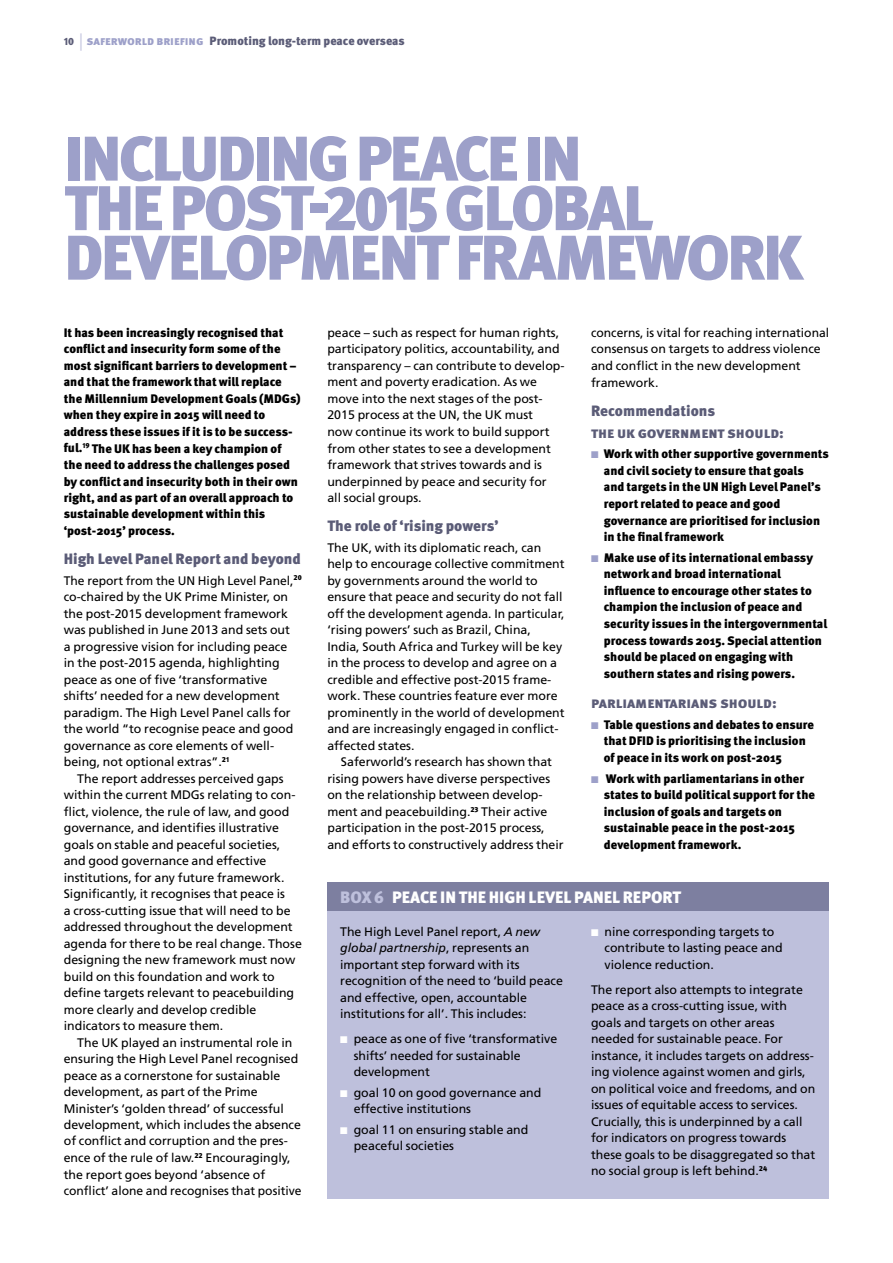
<style>
.page{position:relative;width:893px;height:1263px;background:#fff}
.page>*{position:absolute;margin:0;border:0;box-sizing:border-box;transform-origin:0 0}
.t1{font:900 63px "Meta Pro";letter-spacing:-.05em;color:#9da0c9}
.t2{font:900 16.5px "Meta Pro";color:#fff}
.t3{font:900 15px/22.2px "Meta Pro";color:#5b5c77}
.t4{font:12.3px/16.5px "Frutiger LT Std";color:#000}
.t5{font:900 12.3px/16.5px "Meta Pro";color:#000}
.t6{font:900 12px "Meta Pro";color:#5b5c77}
.s1{font-size:10.5px}
.s2{font-weight:400;font-size:18px;color:#c7c8e1}
.s3{color:#9da0c9}
.s4{color:#bec0dc}
.s5{font-style:italic}
.s6{color:#fff}
</style>
<div class="page">
<div style="left:327px;top:882px;width:502px;height:30px;background:#7d7fa0"></div>
<div style="left:327px;top:912px;width:502px;height:287px;background:#bec0dc"></div>
<p class="t6" style="left:64px;top:34px;width:342px"><span class="s1">10</span> <span class="s2">|</span> <span class="s3">saferworld briefing</span> Promoting long-term peace overseas</p>
<h1 class="t1" style="left:64px;top:120px;width:51px">Including</h1>
<h1 class="t1" style="left:356px;top:120px;width:33px">peace</h1>
<h1 class="t1" style="left:524px;top:120px;width:26px">in</h1>
<h1 class="t1" style="left:64px;top:169px;width:142px">the post</h1>
<h1 class="t1" style="left:307px;top:169px;width:315px">-2015 glo bal</h1>
<h1 class="t1" style="left:64px;top:219px;width:36px">development</h1>
<h1 class="t1" style="left:455px;top:219px;width:64px">frame</h1>
<h1 class="t1" style="left:635px;top:219px;width:91px">work</h1>
<p class="t5" style="left:64px;top:325px;width:238px">It has been increasingly recognised that conflict and insecurity form some of the most significant barriers to development – and that the framework that will replace the Millennium Development Goals (MDGs) when they expire in 2015 will need to address these issues if it is to be success&shy;ful.<sup>19</sup> The UK has been a key champion of the need to address the challenges posed by conflict and insecurity both in their own right, and as part of an overall approach to sustainable development within this ‘post-2015’ process.</p>
<p class="t3" style="left:64px;top:548px;width:239px">High Level Panel Report and beyond</p>
<p class="t4" style="left:64px;top:572px;width:240px">The report from the UN High Level Panel,<sup>20 </sup>co-chaired by the UK Prime Minister, on the post-2015 development framework was published in June 2013 and sets out<br>a progressive vision for including peace<br>in the post-2015 agenda, highlighting peace as one of five ‘transformative shifts’ needed for a new development paradigm. The High Level Panel calls for the world “to recognise peace and good governance as core elements of well&shy;being, not optional extras”.<sup>21</sup></p>
<p class="t4" style="left:64px;top:770px;width:240px;text-indent:14px">The report addresses perceived gaps within the current MDGs relating to con&shy;flict, violence, the rule of law, and good governance, and identifies illustrative goals on stable and peaceful societies, and good governance and effective institutions, for any future framework.<br>Significantly, it recognises that peace is<br>a cross-cutting issue that will need to be addressed throughout the development agenda for there to be real change. Those designing the new framework must now build on this foundation and work to define targets relevant to peacebuilding more clearly and develop credible indicators to measure them.</p>
<p class="t4" style="left:64px;top:1034px;width:239px;text-indent:14px">The UK played an instrumental role in ensuring the High Level Panel recognised peace as a cornerstone for sustainable development, as part of the Prime Minister’s ‘golden thread’ of successful development, which includes the absence of conflict and corruption and the pres&shy;ence of the rule of law.<sup>22</sup> Encouragingly, the report goes beyond ‘absence of conflict’ alone and recognises that positive</p>
<p class="t4" style="left:327px;top:324px;width:239px">peace – such as respect for human rights, participatory politics, accountability, and transparency – can contribute to develop&shy;ment and poverty eradication. As we move into the next stages of the post-2015 process at the UN, the UK must<br>now continue its work to build support from other states to see a development framework that strives towards and is underpinned by peace and security for<br>all social groups.</p>
<p class="t3" style="left:327px;top:515px;width:173px">The role of ‘rising powers’</p>
<p class="t4" style="left:327px;top:539px;width:239px">The UK, with its diplomatic reach, can help to encourage collective commitment by governments around the world to ensure that peace and security do not fall off the development agenda. In particular, ‘rising powers’ such as Brazil, China, India, South Africa and Turkey will be key in the process to develop and agree on a credible and effective post-2015 frame&shy;work. These countries feature ever more prominently in the world of development and are increasingly engaged in conflict&shy;affected states.</p>
<p class="t4" style="left:327px;top:754px;width:238px;text-indent:14px">Saferworld’s research has shown that rising powers have diverse perspectives on the relationship between develop&shy;ment and peacebuilding.<sup>23</sup> Their active participation in the post-2015 process, and efforts to constructively address their</p>
<p class="t4" style="left:591px;top:324px;width:240px">concerns, is vital for reaching international consensus on targets to address violence and conflict in the new development framework.</p>
<p class="t3" style="left:591px;top:400px;width:194px">Recommendations<br>the uk government should:</p>
<p class="t5" style="left:604px;top:446px;width:227px;text-indent:-13px"><span class="s3">■</span> Work with other supportive governments and civil society to ensure that goals<br>and targets in the UN High Level Panel’s report related to peace and good governance are prioritised for inclusion in the final framework</p>
<p class="t5" style="left:604px;top:550px;width:225px;text-indent:-13px"><span class="s3">■</span> Make use of its international embassy network and broad international influence to encourage other states to champion the inclusion of peace and security issues in the intergovernmental process towards 2015. Special attention should be placed on engaging with southern states and rising powers.</p>
<p class="t3" style="left:591px;top:692px;width:187px">parliamentarians should:</p>
<p class="t5" style="left:604px;top:717px;width:212px;text-indent:-13px"><span class="s3">■</span> Table questions and debates to ensure that DFID is prioritising the inclusion of peace in its work on post-2015</p>
<p class="t5" style="left:604px;top:770px;width:213px;text-indent:-13px"><span class="s3">■</span> Work with parliamentarians in other states to build political support for the inclusion of goals and targets on sustainable peace in the post-2015 development framework.</p>
<h2 class="t2" style="left:340px;top:887px;width:72px"><span class="s4">Box 6</span>Peace</h2>
<h2 class="t2" style="left:440px;top:887px;width:106px">in theHigh Level</h2>
<h2 class="t2" style="left:574px;top:887px;width:20px">Panel</h2>
<h2 class="t2" style="left:623px;top:887px;width:11px">report</h2>
<p class="t4" style="left:340px;top:923px;width:224px">The High Level Panel report, <span class="s5">A new global partnership</span>, represents an important step forward with its recognition of the need to ‘build peace and effective, open, accountable institutions for all’. This includes:</p>
<p class="t4" style="left:354px;top:1031px;width:205px;text-indent:-13px"><span class="s6">■</span> peace as one of five ‘transformative shifts’ needed for sustainable development</p>
<p class="t4" style="left:354px;top:1084px;width:189px;text-indent:-13px"><span class="s6">■</span> goal 10 on good governance and effective institutions</p>
<p class="t4" style="left:354px;top:1121px;width:176px;text-indent:-13px"><span class="s6">■</span> goal 11 on ensuring stable and peaceful societies</p>
<p class="t4" style="left:605px;top:923px;width:180px;text-indent:-13px"><span class="s6">■</span> nine corresponding targets to contribute to lasting peace and violence reduction.</p>
<p class="t4" style="left:591px;top:981px;width:226px">The report also attempts to integrate peace as a cross-cutting issue, with goals and targets on other areas needed for sustainable peace. For instance, it includes targets on address&shy;ing violence against women and girls, on political voice and freedoms, and on issues of equitable access to services.<br>Crucially, this is underpinned by a call for indicators on progress towards these goals to be disaggregated so that no social group is left behind.<sup>24</sup></p>
</div>
